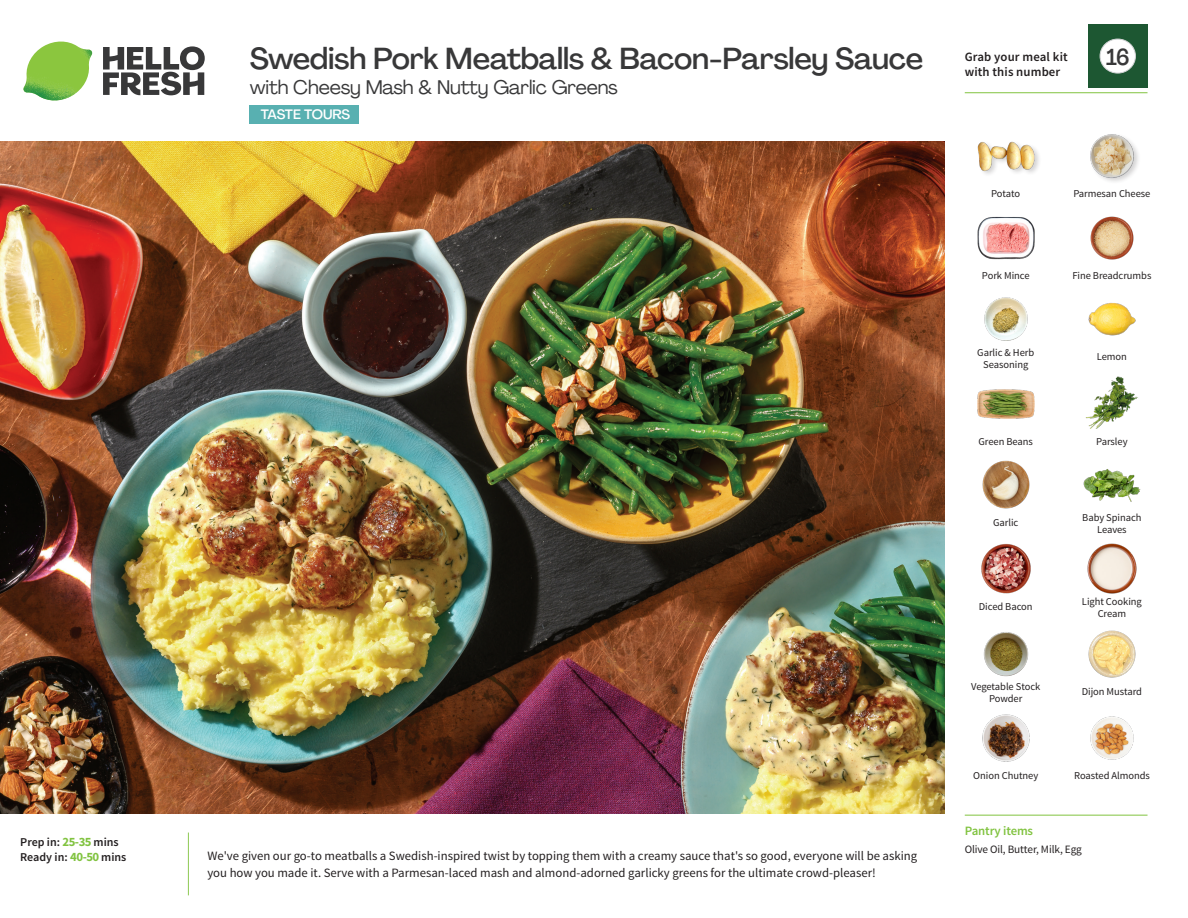
<style>
.page{position:relative;width:1188px;height:918px;background:#fff}
.page>*{position:absolute;margin:0;border:0;box-sizing:border-box;transform-origin:0 0}
._15_Titel_UK{font:500 30px "Agrandir";letter-spacing:-.01em;color:#383839}
.t1{font:500 22.8px "Agrandir";color:#383839;scale:.94 1}
._15_Titel_UK-2{font:19.5px "Agrandir";letter-spacing:-.01em;color:#383839}
.t2{font:500 13.5px "Agrandir";letter-spacing:-.02em;color:#fff}
.Step_6_Text_AU{font:12.75px/16.5px "Source Sans Pro";color:#231f20}
.t3{font:600 12.75px/15px "Source Sans Pro";letter-spacing:.01em;color:#231f20}
._04_Headers_Front{font:600 12.75px "Source Sans Pro";letter-spacing:-.01em;color:#81c340}
._04_Intro{font:600 12px "Source Sans Pro";color:#231f20}
._05_Pantry{font:11.25px "Source Sans Pro";letter-spacing:-.01em;color:#231f20}
._18_FRONT_ingredients{font:10.5px/12px "Source Sans Pro";letter-spacing:-.005em;color:#231f20;text-align:center}
.s1{font-weight:700;font-size:12.75px;color:#81c340}
</style>
<div class="page">
<svg style="left:103px;top:46px;width:102px;height:49px"></svg>
<img style="left:23px;top:42px;width:69px;height:59px">
<img style="left:0;top:142px;width:945px;height:672px">
<img style="left:1088px;top:302px;width:48px;height:34px">
<img style="left:1085px;top:376px;width:53px;height:53px">
<img style="left:977px;top:389px;width:57px;height:30px">
<img style="left:982px;top:460px;width:48px;height:49px">
<img style="left:1087px;top:543px;width:50px;height:51px">
<img style="left:981px;top:544px;width:50px;height:50px">
<img style="left:1088px;top:630px;width:48px;height:48px">
<img style="left:1090px;top:716px;width:44px;height:44px">
<img style="left:983px;top:632px;width:46px;height:45px">
<img style="left:982px;top:714px;width:48px;height:48px">
<img style="left:984px;top:297px;width:44px;height:44px">
<img style="left:977px;top:216px;width:57px;height:44px">
<img style="left:1090px;top:216px;width:44px;height:44px">
<div style="left:977px;top:141px;width:65px;height:37px;background:#231f20;opacity:.2"></div>
<img style="left:977px;top:141px;width:57px;height:37px">
<img style="left:1090px;top:134px;width:48px;height:48px">
<img style="left:1083px;top:469px;width:58px;height:33px">
<hr style="left:965px;top:815px;width:183px;height:1px;background:#81c340">
<hr style="left:965px;top:92px;width:183px;height:1px;background:#81c340">
<div style="left:1088px;top:24px;width:60px;height:64px;background:#1d5732"></div>
<div style="left:1100px;top:39px;width:35px;height:34px;background:#fff;border-radius:50%"></div>
<div style="left:1100px;top:39px;width:36px;height:34px;border:1px solid #d1d2d4;border-radius:50%"></div>
<div style="left:250px;top:105px;width:109px;height:19px;background:#58b0b1"></div>
<p class="_04_Intro" style="left:20px;top:835px;width:100px">Prep in: <span class="s1">25-35</span> mins</p>
<p class="_04_Intro" style="left:20px;top:850px;width:108px">Ready in: <span class="s1">40-50</span> mins</p>
<p class="_15_Titel_UK" style="left:250px;top:40px;width:675px">Swedish Pork Meatballs &amp; Bacon-Parsley Sauce</p>
<p class="_15_Titel_UK-2" style="left:250px;top:75px;width:370px">with Cheesy Mash &amp; Nutty Garlic Greens</p>
<p class="t2" style="left:261px;top:106px;width:91px">TASTE TOURS</p>
<p class="Step_6_Text_AU" style="left:207px;top:848px;width:711px">We've given our go-to meatballs a Swedish-inspired twist by topping them with a creamy sauce that's so good, everyone will be asking you how you made it. Serve with a Parmesan-laced mash and almond-adorned garlicky greens for the ultimate crowd-pleaser!</p>
<p class="t3" style="left:965px;top:50px;width:104px">Grab your meal kit with this number</p>
<p class="t1" style="left:1106px;top:43px;width:26px">16</p>
<p class="_18_FRONT_ingredients" style="left:991px;top:188px;width:31px">Potato</p>
<p class="_18_FRONT_ingredients" style="left:1073px;top:188px;width:79px">Parmesan Cheese</p>
<p class="_18_FRONT_ingredients" style="left:982px;top:270px;width:49px">Pork Mince</p>
<p class="_18_FRONT_ingredients" style="left:1072px;top:270px;width:81px">Fine Breadcrumbs</p>
<p class="_18_FRONT_ingredients" style="left:977px;top:346px;width:58px">Garlic &amp; Herb<br>Seasoning</p>
<p class="_18_FRONT_ingredients" style="left:1097px;top:351px;width:32px">Lemon</p>
<p class="_18_FRONT_ingredients" style="left:979px;top:435px;width:56px">Green Beans</p>
<p class="_18_FRONT_ingredients" style="left:1096px;top:435px;width:33px">Parsley</p>
<p class="_18_FRONT_ingredients" style="left:993px;top:516px;width:27px">Garlic</p>
<p class="_18_FRONT_ingredients" style="left:1082px;top:512px;width:61px">Baby Spinach<br>Leaves</p>
<p class="_18_FRONT_ingredients" style="left:979px;top:600px;width:55px">Diced Bacon</p>
<p class="_18_FRONT_ingredients" style="left:1082px;top:596px;width:61px">Light Cooking<br>Cream</p>
<p class="_18_FRONT_ingredients" style="left:971px;top:681px;width:71px">Vegetable Stock<br>Powder</p>
<p class="_18_FRONT_ingredients" style="left:1082px;top:686px;width:62px">Dijon Mustard</p>
<p class="_18_FRONT_ingredients" style="left:973px;top:770px;width:67px">Onion Chutney</p>
<p class="_18_FRONT_ingredients" style="left:1074px;top:770px;width:77px">Roasted Almonds</p>
<p class="_04_Headers_Front" style="left:965px;top:822px;width:70px">Pantry items</p>
<p class="_05_Pantry" style="left:965px;top:842px;width:119px">Olive Oil, Butter, Milk, Egg</p>
</div>
